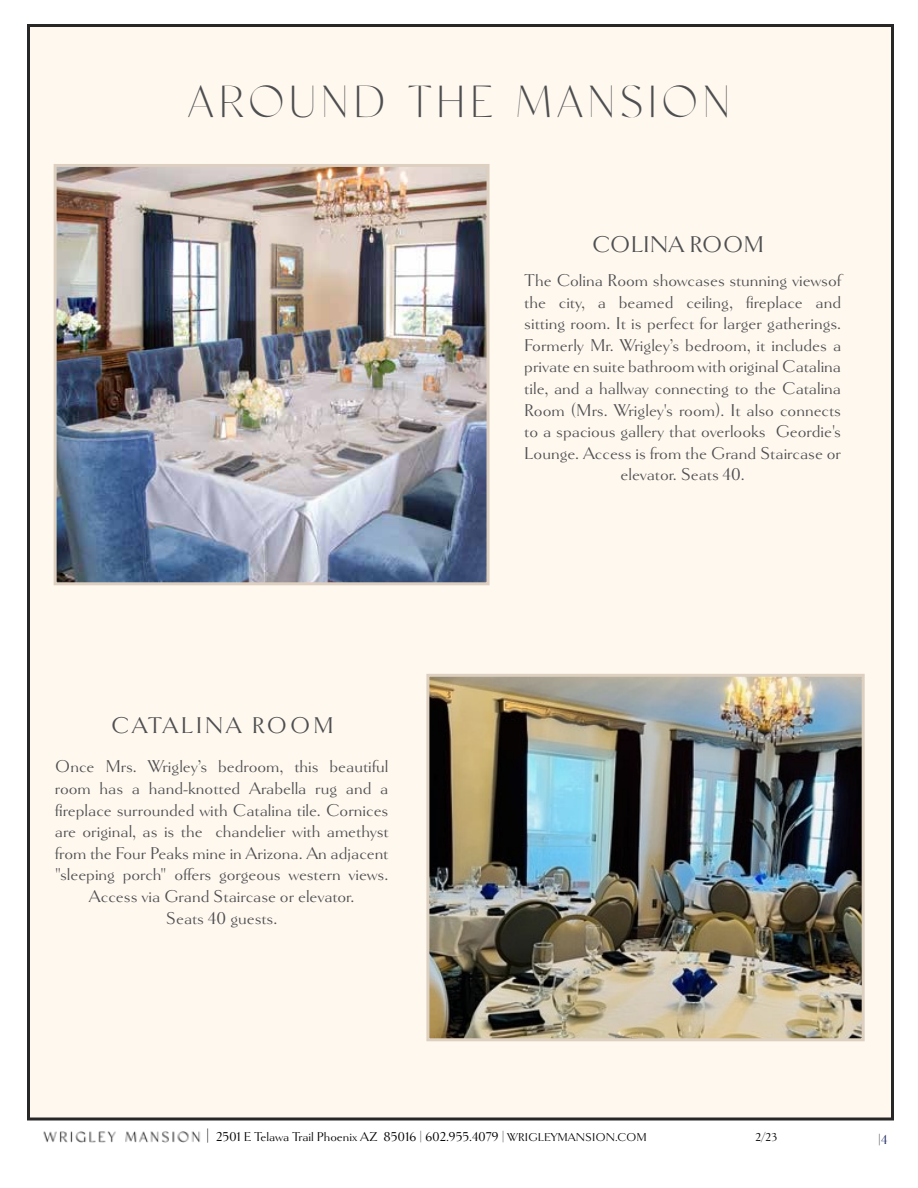
<style>
.page{position:relative;width:918px;height:1188px;background:#fff}
.page>*{position:absolute;margin:0;border:0;box-sizing:border-box;transform-origin:0 0}
.t1{font:45px "Classico";letter-spacing:.1em;color:#4e4f51}
.t2{font:24px "Goldenbook";letter-spacing:.1em;color:#4e4f51}
.t3{font:24px "Goldenbook";letter-spacing:.01em;color:#4e4f51}
.t4{font:18px/21.6px "Goldenbook";color:#4e4f51;text-align:center}
.t5{font:13.5px "Goldenbook";color:#000}
.t6{font:13.5px "Goldenbook";color:#000101}
.t7{font:12px "Goldenbook";color:#000}
.s1{font-weight:700;font-size:16.5px}
.s2{font-size:12px;color:#000101}
.s3{color:#222d65}
</style>
<div class="page">
<img style="left:36px;top:1120px;width:171px;height:23px">
<div style="left:27px;top:24px;width:867px;height:1096px;background:#fff8ef;border:3px solid #282727"></div>
<img style="left:430px;top:678px;width:431px;height:359px">
<div style="left:426px;top:674px;width:439px;height:367px;border:3px solid #ddd0c1"></div>
<img style="left:58px;top:168px;width:428px;height:413px">
<div style="left:54px;top:164px;width:436px;height:421px;border:3px solid #ddd0c1"></div>
<h1 class="t1" style="left:188px;top:75px;width:544px">AROUND THE MANSION</h1>
<h2 class="t3" style="left:592px;top:230px;width:174px">COLINA ROOM</h2>
<h2 class="t2" style="left:111px;top:712px;width:224px">CATALINA ROOM</h2>
<p class="t4" style="left:55px;top:756px;width:335px">Once Mrs. Wrigley’s bedroom, this beautiful room has a hand-knotted Arabella rug and a fireplace surrounded with Catalina tile. Cornices are original, as is the chandelier with amethyst from the Four Peaks mine in Arizona. An adjacent "sleeping porch" offers gorgeous western views.<br>Access via Grand Staircase or elevator.<br>Seats 40 guests.</p>
<p class="t4" style="left:524px;top:270px;width:318px">The Colina Room showcases stunning viewsof the city, a beamed ceiling, fireplace and sitting room. It is perfect for larger gatherings.<br>Formerly Mr. Wrigley’s bedroom, it includes a private en suite bathroom with original Catalina tile, and a hallway connecting to the Catalina Room (Mrs. Wrigley's room). It also connects to a spacious gallery that overlooks Geordie's Lounge. Access is from the Grand Staircase or elevator. Seats 40.</p>
<p class="t5" style="left:206px;top:1129px;width:442px"><span class="s1">|</span> 2501 E Telawa Trail Phoenix AZ 85016 | 602.955.4079 | <span class="s2">WRIGLEYMANSION.COM</span></p>
<p class="t6" style="left:878px;top:1132px;width:10px">|<span class="s3">4</span></p>
<p class="t7" style="left:755px;top:1130px;width:24px">2/23</p>
</div>
